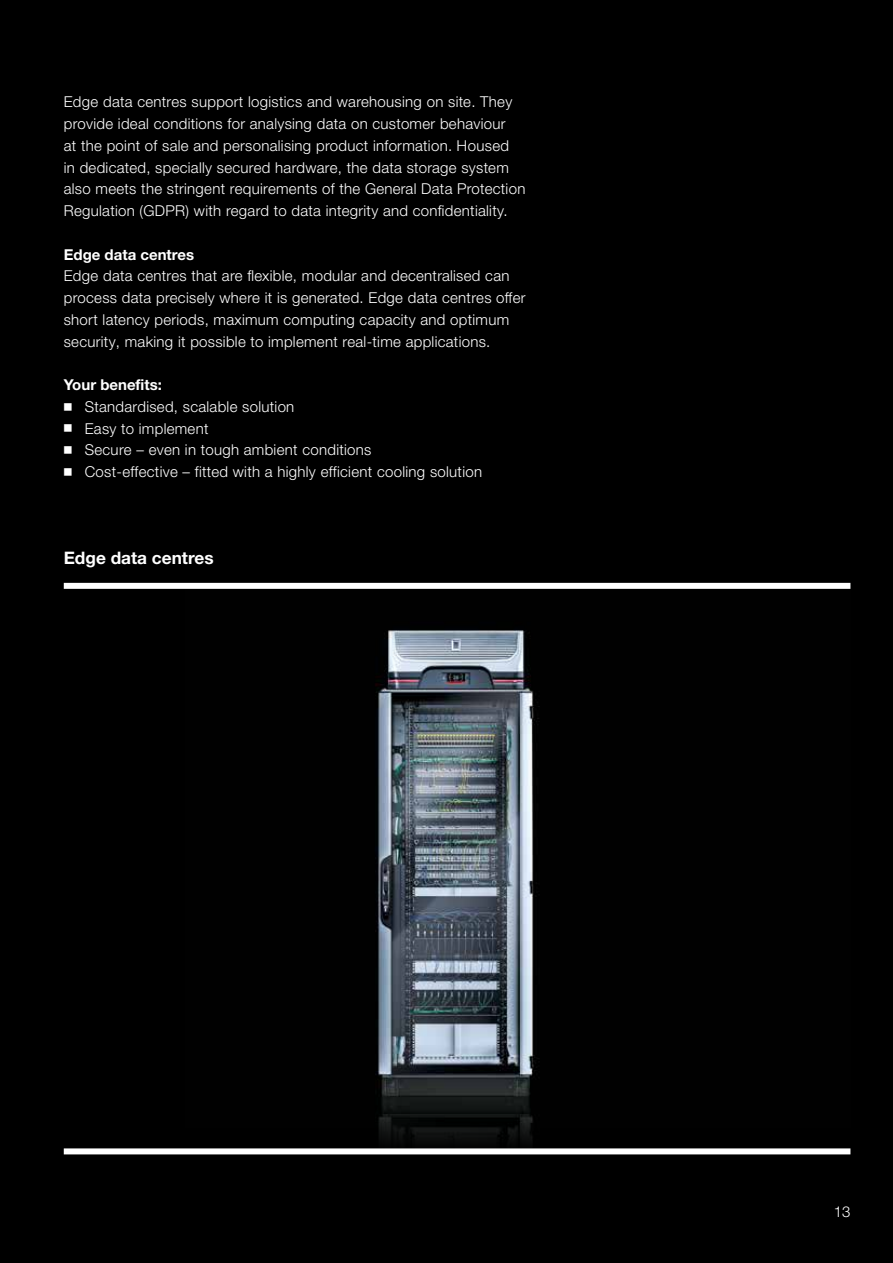
<style>
.page{position:relative;width:893px;height:1263px;background:#000}
.page>*{position:absolute;margin:0;border:0;box-sizing:border-box;transform-origin:0 0}
.t1{font:700 17.25px "Neue Helvetica For Rittal";color:#fff}
.t2{font:300 15px/21.8px "Neue Helvetica For Rittal";letter-spacing:.02em;color:#fff}
.t3{font:700 15px "Neue Helvetica For Rittal";color:#fff}
.s1{font-weight:700}
.s2{font-weight:400}
</style>
<div class="page">
<img style="left:375px;top:630px;width:164px;height:512px">
<div style="left:64px;top:583px;width:786px;height:6px;background:#fff"></div>
<div style="left:64px;top:1148px;width:786px;height:6px;background:#fff"></div>
<p class="t2" style="left:64px;top:91px;width:463px">Edge data centres support logistics and warehousing on site. They provide ideal conditions for analysing data on customer behaviour<br>at the point of sale and personalising product information. Housed<br>in dedicated, specially secured hardware, the data storage system also meets the stringent requirements of the General Data Protection Regulation (GDPR) with regard to data integrity and confidentiality.</p>
<p class="t3" style="left:64px;top:245px;width:132px">Edge data centres</p>
<p class="t2" style="left:64px;top:265px;width:463px">Edge data centres that are flexible, modular and decentralised can process data precisely where it is generated. Edge data centres offer short latency periods, maximum computing capacity and optimum security, making it possible to implement real-time applications.</p>
<p class="t2" style="left:64px;top:374px;width:420px"><span class="s1">Your benefits:<br></span><span class="s2">◾</span> Standardised, scalable solution<br><span class="s2">◾</span> Easy to implement<br><span class="s2">◾</span> Secure – even in tough ambient conditions<br><span class="s2">◾</span> Cost-effective – fitted with a highly efficient cooling solution</p>
<p class="t1" style="left:64px;top:547px;width:152px">Edge data centres</p>
<p class="t2" style="left:834px;top:1200px;width:18px">13</p>
</div>
